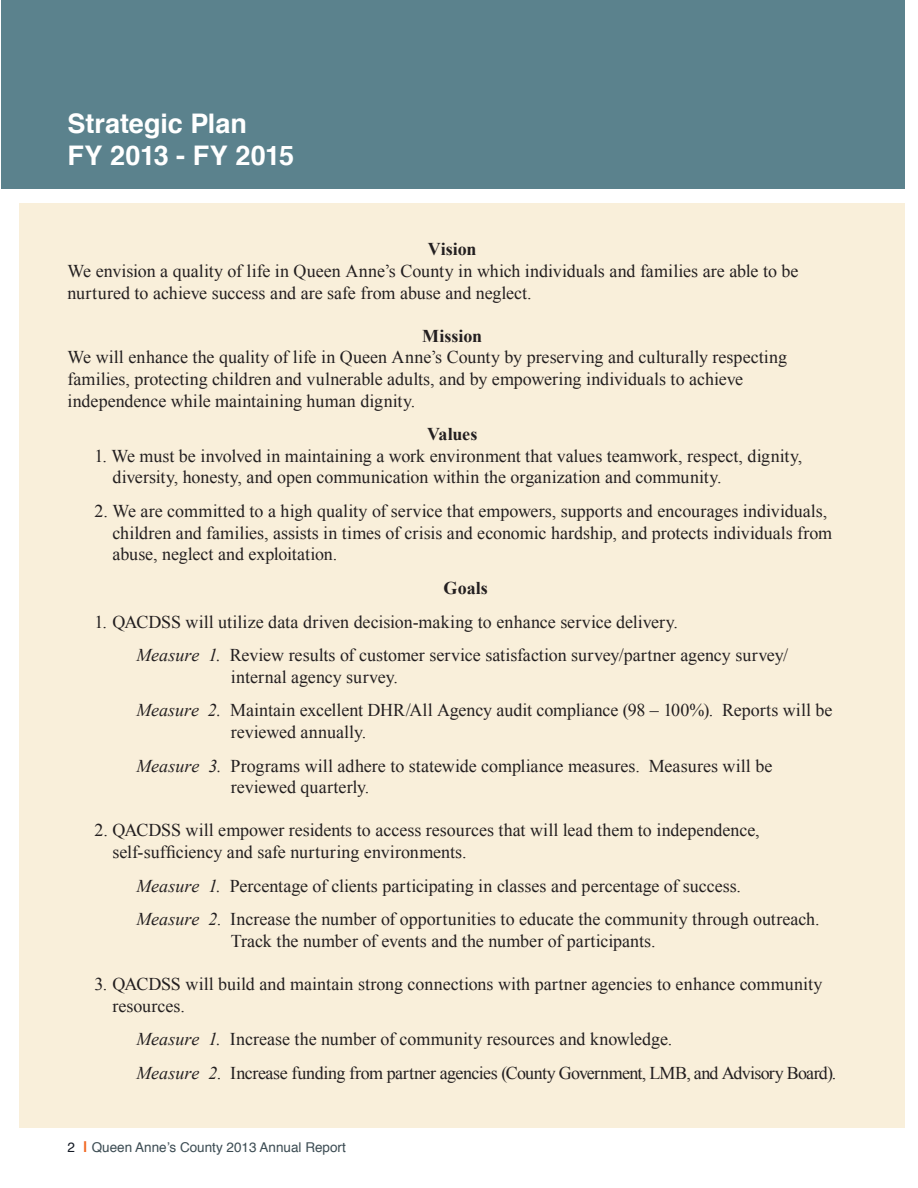
<style>
.page{position:relative;width:918px;height:1188px;background:#fff}
.page>*{position:absolute;margin:0;border:0;box-sizing:border-box;transform-origin:0 0}
.t1{font:700 27px/32.4px "Helvetica";letter-spacing:-.005em;color:#fff}
.t2{font:18px/21.6px "Times New Roman";color:#231f20}
.t3{font:700 18px "Times New Roman";letter-spacing:-.005em;color:#231f20}
.t4{font:13.5px "Helvetica";color:#3c4c53}
.s1{font-style:italic}
.s2{color:#141a25}
.s3{font-weight:700;font-size:15px;color:#f16722}
</style>
<div class="page">
<div style="left:19px;top:203px;width:885px;height:925px;background:#f9efda"></div>
<div style="left:1px;top:0;width:903px;height:189px;background:#5b828d"></div>
<h1 class="t1" style="left:68px;top:108px;width:228px">Strategic Plan<br>FY 2013 - FY 2015</h1>
<p class="t3" style="left:428px;top:237px;width:50px">Vision</p>
<p class="t2" style="left:68px;top:260px;width:733px">We envision a quality of life in Queen Anne’s County in which individuals and families are able to be nurtured to achieve success and are safe from abuse and neglect.</p>
<p class="t3" style="left:422px;top:323px;width:62px">Mission</p>
<p class="t2" style="left:68px;top:346px;width:721px">We will enhance the quality of life in Queen Anne’s County by preserving and culturally respecting families, protecting children and vulnerable adults, and by empowering individuals to achieve independence while maintaining human dignity.</p>
<p class="t3" style="left:427px;top:422px;width:52px">Values</p>
<p class="t2" style="left:113px;top:445px;width:691px;text-indent:-18px">1. We must be involved in maintaining a work environment that values teamwork, respect, dignity, diversity, honesty, and open communication within the organization and community.</p>
<p class="t2" style="left:113px;top:500px;width:721px;text-indent:-18px">2. We are committed to a high quality of service that empowers, supports and encourages individuals, children and families, assists in times of crisis and economic hardship, and protects individuals from abuse, neglect and exploitation.</p>
<p class="t3" style="left:444px;top:575px;width:46px">Goals</p>
<p class="t2" style="left:136px;top:604px;width:653px;line-height:33.6px;text-indent:-42px">1. QACDSS will utilize data driven decision-making to enhance service delivery.<br><span class="s1">Measure 1.</span> Review results of customer service satisfaction survey/partner agency survey/</p>
<p class="t2" style="left:136px;top:660px;width:697px;line-height:33.6px;text-indent:94px">internal agency survey.<br><span class="s1">Measure 2.</span> Maintain excellent DHR/All Agency audit compliance (98 – 100%). Reports will be</p>
<p class="t2" style="left:136px;top:715px;width:637px;line-height:33.6px;text-indent:94px">reviewed annually.<br><span class="s1">Measure 3.</span> Programs will adhere to statewide compliance measures. Measures will be</p>
<p class="t2" style="left:231px;top:776px;width:140px">reviewed quarterly.</p>
<p class="t2" style="left:113px;top:819px;width:649px;text-indent:-18px">2. QACDSS will empower residents to access resources that will lead them to independence, self-sufficiency and safe nurturing environments.</p>
<p class="t2" style="left:136px;top:868px;width:685px;line-height:33.6px"><span class="s1">Measure 1.</span> Percentage of clients participating in classes and percentage of success.<br><span class="s1">Measure 2</span>. Increase the number of opportunities to educate the community through outreach.</p>
<p class="t2" style="left:231px;top:930px;width:426px">Track the number of events and the number of participants.</p>
<p class="t2" style="left:112px;top:973px;width:711px;text-indent:-18px">3. QACDSS will build and maintain strong connections with partner agencies to enhance community resources.</p>
<p class="t2" style="left:136px;top:1022px;width:701px;line-height:33.6px"><span class="s1">Measure 1.</span> Increase the number of community resources and knowledge.<br><span class="s1">Measure 2</span>. Increase funding from partner agencies (County Government, LMB, and Advisory Board).</p>
<p class="t4" style="left:68px;top:1137px;width:280px"><span class="s2">2</span> <span class="s3">|</span> Queen Anne’s County 2013 Annual Report</p>
</div>
